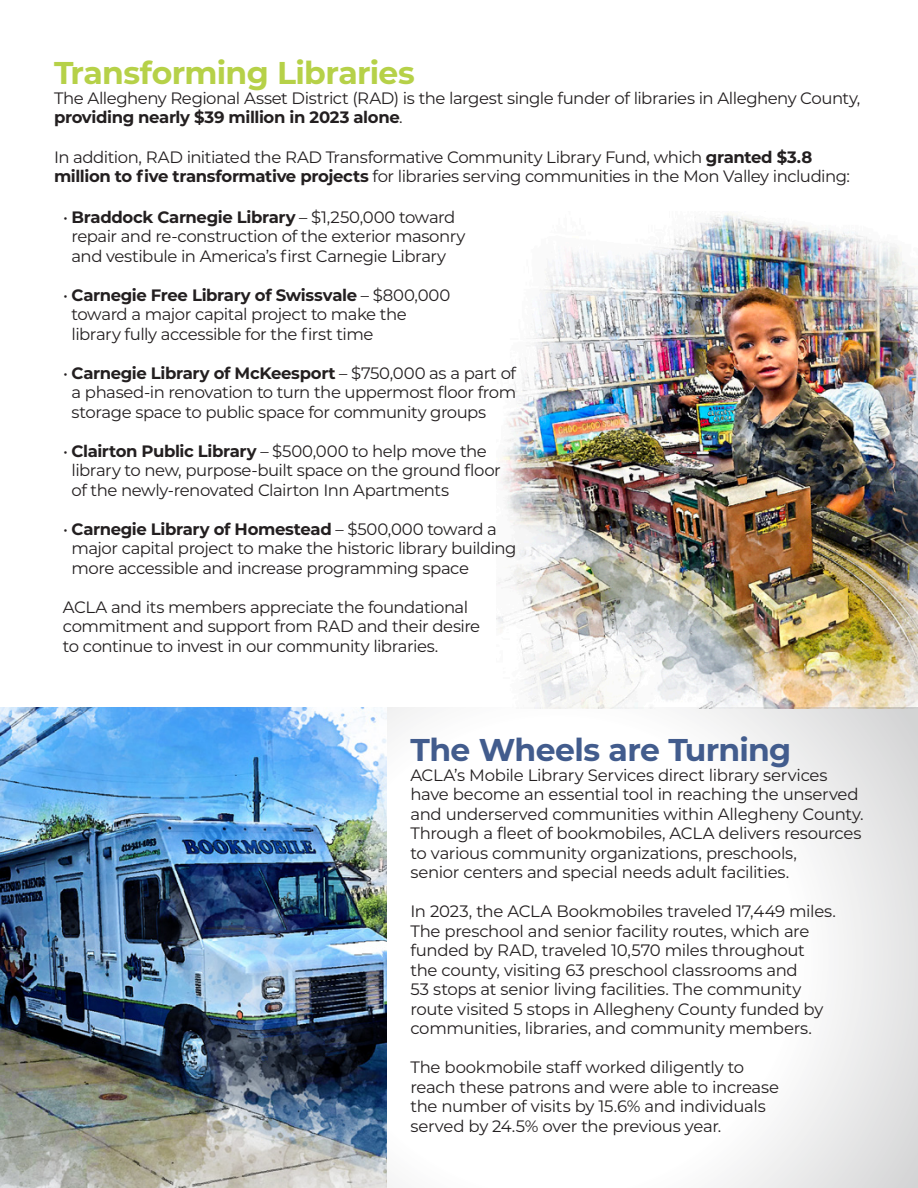
<style>
.page{position:relative;width:918px;height:1188px;background:#fff}
.page>*{position:absolute;margin:0;border:0;box-sizing:border-box;transform-origin:0 0}
.Title_cover_2{font:700 31.5px "Montserrat";letter-spacing:-.02em;color:#b6d148}
.Title_cover_2-2{font:700 31.5px "Montserrat";letter-spacing:-.02em;color:#425c8d}
.t1{font:16.5px/19.5px "Montserrat";letter-spacing:-.025em;color:#231f20}
.s1{font-weight:700}
</style>
<div class="page">
<img style="left:497px;top:213px;width:421px;height:494px">
<svg style="left:387px;top:707px;width:531px;height:481px"></svg>
<img style="left:0;top:707px;width:387px;height:481px">
<p class="Title_cover_2" style="left:54px;top:51px;width:362px">Transforming Libraries</p>
<p class="t1" style="left:54px;top:88px;width:808px">The Allegheny Regional Asset District (RAD) is the largest single funder of libraries in Allegheny County, <span class="s1">providing nearly $39 million in 2023 alone</span>.</p>
<p class="t1" style="left:54px;top:146px;width:797px">In addition, RAD initiated the RAD Transformative Community Library Fund, which <span class="s1">granted $3.8 million to five transformative projects</span> for libraries serving communities in the Mon Valley including:</p>
<p class="t1" style="left:72px;top:207px;width:395px;text-indent:-9px">• <span class="s1">Braddock Carnegie Library</span> – $1,250,000 toward repair and re-construction of the exterior masonry and vestibule in America’s first Carnegie Library</p>
<p class="t1" style="left:72px;top:285px;width:380px;text-indent:-9px">• <span class="s1">Carnegie Free Library of Swissvale</span> – $800,000 toward a major capital project to make the library fully accessible for the first time</p>
<p class="t1" style="left:72px;top:363px;width:446px;text-align:justify;text-indent:-9px">• <span class="s1">Carnegie Library of McKeesport</span> – $750,000 as a part of a phased-in renovation to turn the uppermost floor from storage space to public space for community groups</p>
<p class="t1" style="left:72px;top:441px;width:431px;text-indent:-9px">• <span class="s1">Clairton Public Library</span> – $500,000 to help move the library to new, purpose-built space on the ground floor of the newly-renovated Clairton Inn Apartments</p>
<p class="t1" style="left:72px;top:519px;width:447px;text-indent:-9px">• <span class="s1">Carnegie Library of Homestead</span> – $500,000 toward a major capital project to make the historic library building more accessible and increase programming space</p>
<p class="t1" style="left:63px;top:597px;width:419px">ACLA and its members appreciate the foundational commitment and support from RAD and their desire to continue to invest in our community libraries.</p>
<p class="Title_cover_2-2" style="left:410px;top:727px;width:382px">The Wheels are Turning</p>
<p class="t1" style="left:410px;top:765px;width:455px">ACLA’s Mobile Library Services direct library services have become an essential tool in reaching the unserved and underserved communities within Allegheny County.<br>Through a fleet of bookmobiles, ACLA delivers resources to various community organizations, preschools,<br>senior centers and special needs adult facilities.</p>
<p class="t1" style="left:410px;top:901px;width:427px">In 2023, the ACLA Bookmobiles traveled 17,449 miles.<br>The preschool and senior facility routes, which are funded by RAD, traveled 10,570 miles throughout the county, visiting 63 preschool classrooms and<br>53 stops at senior living facilities. The community route visited 5 stops in Allegheny County funded by communities, libraries, and community members.</p>
<p class="t1" style="left:410px;top:1057px;width:370px">The bookmobile staff worked diligently to reach these patrons and were able to increase the number of visits by 15.6% and individuals served by 24.5% over the previous year.</p>
</div>
